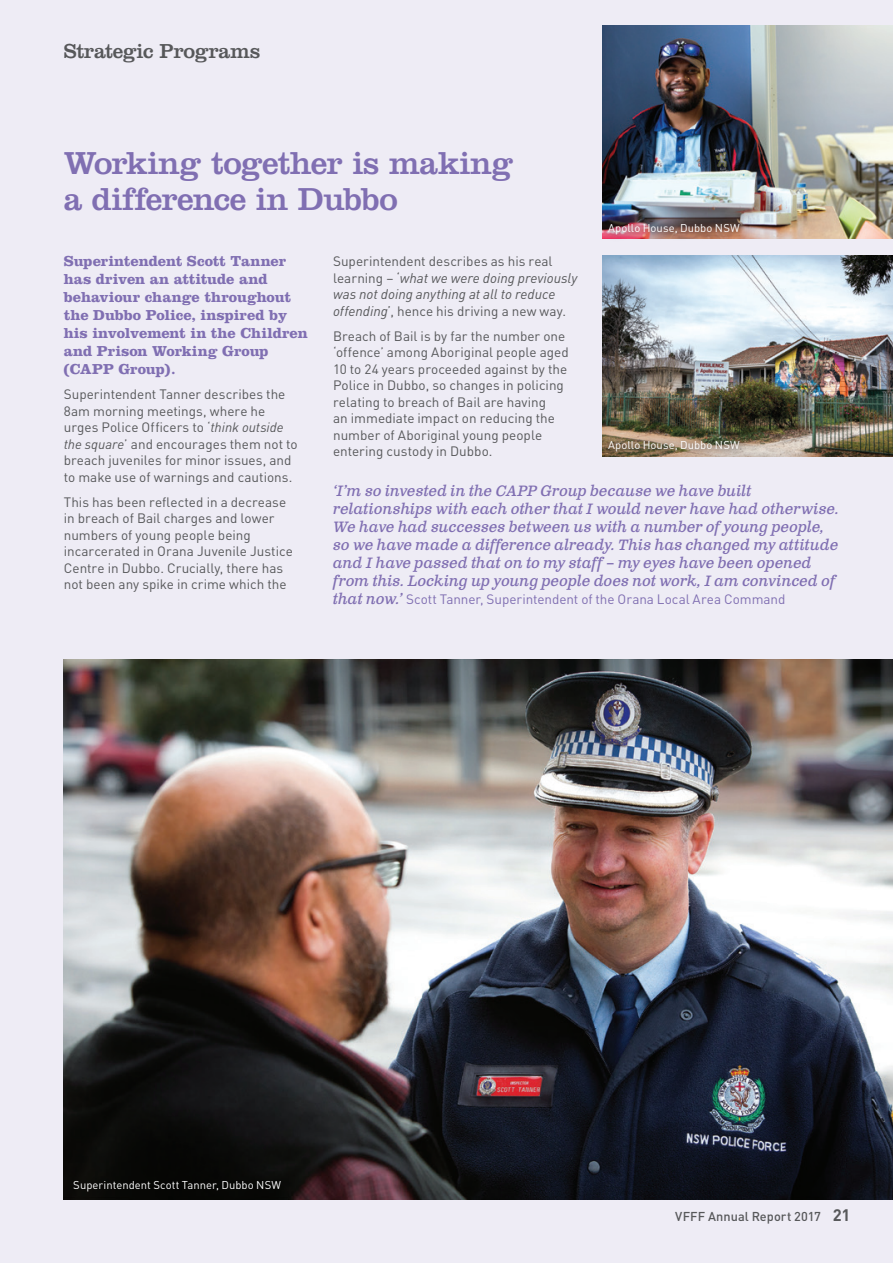
<style>
.page{position:relative;width:893px;height:1263px;background:#eeecf5}
.page>*{position:absolute;margin:0;border:0;box-sizing:border-box;transform-origin:0 0}
.Body{font:33px/36px "Clarendon";letter-spacing:-.02em;color:#806fb2}
.Body-2{font:21px "Clarendon";letter-spacing:-.015em;color:#57585a}
.t1{font:italic 15px/18px "Clarendon Text Pro";color:#806fb2}
.Intro_text_10_12{font:700 15px/18px "Clarendon";letter-spacing:-.005em;color:#806fb2}
.body_copy_9_11{font:italic 13.8px/16.5px "DIN";color:#57585a}
.body_copy_9_11-2{font:13.5px/16.5px "DIN";color:#57585a}
.t2{font:13.5px "DIN";letter-spacing:-.005em;color:#806fb2}
.t3{font:500 12.75px "DIN";letter-spacing:.005em;color:#57585a}
.t4{font:11.25px "DIN";letter-spacing:.005em;color:#fff}
.s1{font-style:italic}
.s2{font-style:normal;font-size:13.5px}
.s3{font-style:normal}
.s4{font-style:italic;font-size:13.8px}
.s5{font-size:13.8px}
.s6{font-family:"Clarendon Text Pro";font-style:italic;font-size:15px}
.s7{font-weight:700;font-size:16.5px}
</style>
<div class="page">
<img style="left:64px;top:659px;width:829px;height:540px">
<img style="left:602px;top:256px;width:291px;height:200px">
<img style="left:602px;top:26px;width:291px;height:213px">
<svg style="left:602px;top:433px;width:145px;height:24px;background:#8d7c64"></svg>
<img style="left:602px;top:217px;width:145px;height:22px">
<p class="Body-2" style="left:64px;top:39px;width:198px">Strategic Programs</p>
<p class="Body" style="left:64px;top:145px;width:451px">Working together is making a difference in Dubbo</p>
<p class="t4" style="left:608px;top:221px;width:133px">Apollo House, Dubbo NSW</p>
<p class="Intro_text_10_12" style="left:64px;top:252px;width:245px">Superintendent Scott Tanner has driven an attitude and behaviour change throughout the Dubbo Police, inspired by his involvement in the Children and Prison Working Group (CAPP Group).</p>
<p class="body_copy_9_11-2" style="left:64px;top:386px;width:235px">Superintendent Tanner describes the 8am morning meetings, where he urges Police Officers to ‘<span class="s1">think outside the square</span>’ and encourages them not to breach juveniles for minor issues, and to make use of warnings and cautions.</p>
<p class="body_copy_9_11-2" style="left:64px;top:494px;width:231px">This has been reflected in a decrease in breach of Bail charges and lower numbers of young people being incarcerated in Orana Juvenile Justice Centre in Dubbo. Crucially, there has not been any spike in crime which the</p>
<p class="body_copy_9_11-2" style="left:333px;top:253px;width:221px">Superintendent describes as his real</p>
<p class="body_copy_9_11" style="left:333px;top:269px;width:246px"><span class="s2">learning –</span> <span class="s3">‘</span>what we were doing previously was not doing anything at all to reduce</p>
<p class="body_copy_9_11-2" style="left:333px;top:302px;width:234px"><span class="s4">offending</span><span class="s5">’</span>, hence his driving a new way.</p>
<p class="body_copy_9_11-2" style="left:333px;top:327px;width:237px">Breach of Bail is by far the number one ‘offence’ among Aboriginal people aged 10 to 24 years proceeded against by the Police in Dubbo, so changes in policing relating to breach of Bail are having<br>an immediate impact on reducing the number of Aboriginal young people entering custody in Dubbo.</p>
<p class="t4" style="left:608px;top:438px;width:133px">Apollo House, Dubbo NSW</p>
<p class="t1" style="left:333px;top:482px;width:507px">‘I’m so invested in the CAPP Group because we have built relationships with each other that I would never have had otherwise.<br>We have had successes between us with a number of young people, so we have made a difference already. This has changed my attitude and I have passed that on to my staff – my eyes have been opened from this. Locking up young people does not work, I am convinced of</p>
<p class="t2" style="left:333px;top:591px;width:454px"><span class="s6">that now.’</span> Scott Tanner, Superintendent of the Orana Local Area Command</p>
<p class="t4" style="left:73px;top:1177px;width:209px">Superintendent Scott Tanner, Dubbo NSW</p>
<p class="t3" style="left:675px;top:1209px;width:177px">VFFF Annual Report 2017 <span class="s7">21</span></p>
</div>
